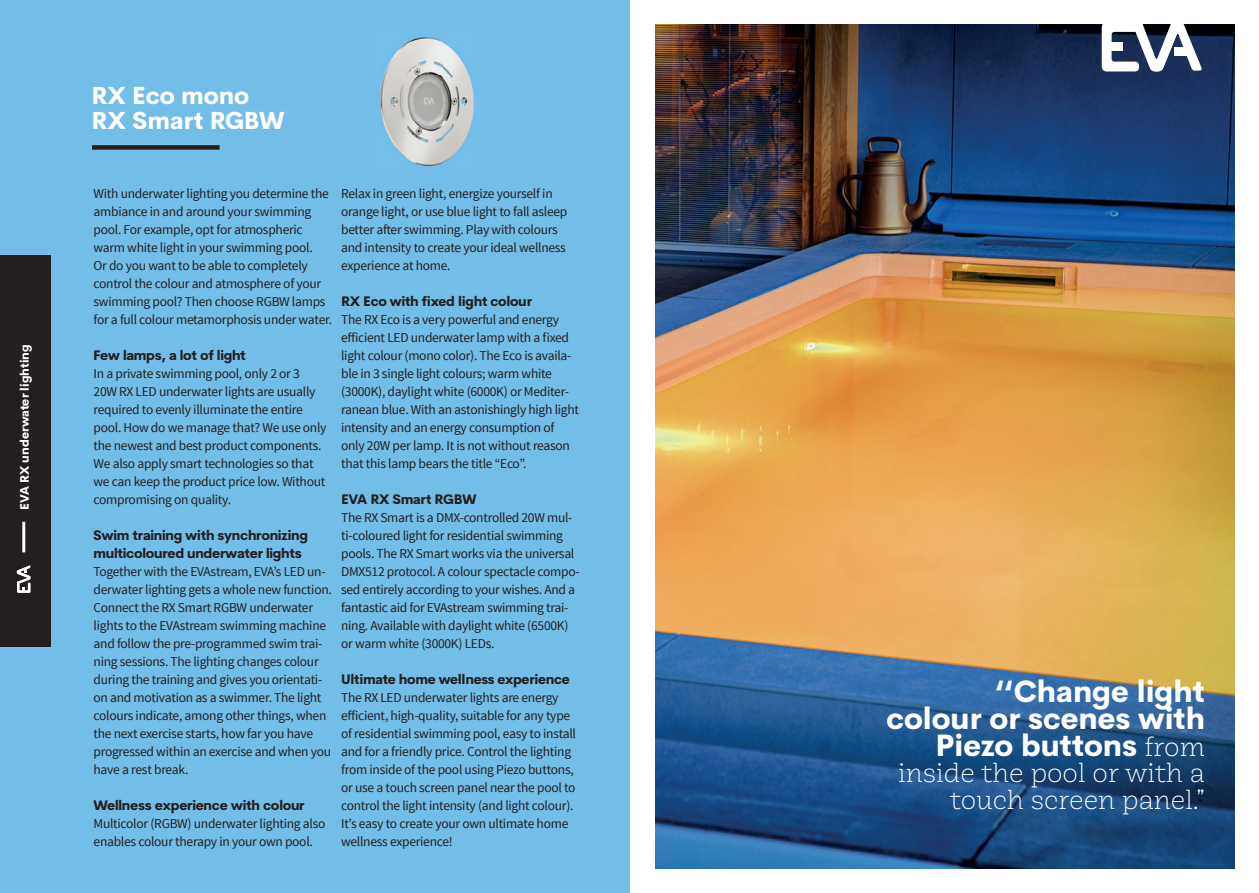
<style>
.page{position:relative;width:1259px;height:893px;background:#fff}
.page>*{position:absolute;margin:0;border:0;box-sizing:border-box;transform-origin:0 0}
.t1{font:800 30px/26.8px "Cerebri Sans";color:#fff;text-align:right}
.t2{font:200 26.1px/26.8px "Monroe";color:#fff;text-align:right}
.t3{font:800 24px/25.5px "Cerebri Sans";color:#fff}
.t4{font:13.5px/18px "Source Sans Pro";letter-spacing:-.02em;color:#231f20}
.t5{font:800 13.5px/18px "Cerebri Sans Pro";letter-spacing:-.02em;color:#231f20}
.t6{font:800 13.5px "Cerebri Sans";letter-spacing:-.02em;color:#231f20}
.t7{font:800 12px "Cerebri Sans";color:#fff}
.s1{font-family:"Monroe";font-weight:200;font-size:26.1px}
</style>
<div class="page">
<img style="left:655px;top:24px;width:579px;height:844px">
<div style="left:0;top:0;width:629px;height:893px;background:#73bde9"></div>
<div style="left:92px;top:145px;width:128px;height:5px;background:#231f20"></div>
<img style="left:380px;top:37px;width:94px;height:130px">
<svg style="left:1101px;top:24px;width:101px;height:48px"></svg>
<div style="left:1105px;top:42px;width:17px;height:9px;background:#fff"></div>
<div style="left:1174px;top:47px;width:17px;height:9px;background:#fff"></div>
<div style="left:0;top:255px;width:51px;height:391px;background:#231f20"></div>
<hr style="left:22px;top:522px;width:3px;height:30px;background:#fff">
<svg style="left:17px;top:565px;width:14px;height:28px"></svg>
<p class="t7" style="left:15px;top:510px;width:167px;rotate:-90deg">EVA RX underwater lighting</p>
<h3 class="t3" style="left:91px;top:80px;width:195px">RX Eco mono<br>RX Smart RGBW</h3>
<p class="t4" style="left:94px;top:185px;width:240px">With underwater lighting you determine the ambiance in and around your swimming pool. For example, opt for atmospheric warm white light in your swimming pool.<br>Or do you want to be able to completely control the colour and atmosphere of your swimming pool? Then choose RGBW lamps for a full colour metamorphosis under water.</p>
<p class="t5" style="left:94px;top:345px;width:154px">Few lamps, a lot of light</p>
<p class="t4" style="left:94px;top:365px;width:234px">In a private swimming pool, only 2 or 3<br>20W RX LED underwater lights are usually required to evenly illuminate the entire pool. How do we manage that? We use only the newest and best product components.<br>We also apply smart technologies so that we can keep the product price low. Without compromising on quality.</p>
<p class="t5" style="left:94px;top:525px;width:216px">Swim training with synchronizing multicoloured underwater lights</p>
<p class="t4" style="left:94px;top:563px;width:240px">Together with the EVAstream, EVA’s LED un&shy;derwater lighting gets a whole new function.<br>Connect the RX Smart RGBW underwater lights to the EVAstream swimming machine and follow the pre-programmed swim trai&shy;ning sessions. The lighting changes colour during the training and gives you orientati&shy;on and motivation as a swimmer. The light colours indicate, among other things, when the next exercise starts, how far you have progressed within an exercise and when you have a rest break.</p>
<p class="t5" style="left:94px;top:795px;width:213px">Wellness experience with colour</p>
<p class="t4" style="left:94px;top:815px;width:233px">Multicolor (RGBW) underwater lighting also enables colour therapy in your own pool.</p>
<p class="t4" style="left:341px;top:185px;width:228px">Relax in green light, energize yourself in orange light, or use blue light to fall asleep better after swimming. Play with colours and intensity to create your ideal wellness experience at home.</p>
<p class="t6" style="left:341px;top:290px;width:192px">RX Eco with fixed light colour</p>
<p class="t4" style="left:341px;top:311px;width:239px">The RX Eco is a very powerful and energy efficient LED underwater lamp with a fixed light colour (mono color). The Eco is availa&shy;ble in 3 single light colours; warm white (3000K), daylight white (6000K) or Mediter&shy;ranean blue. With an astonishingly high light intensity and an energy consumption of only 20W per lamp. It is not without reason that this lamp bears the title “Eco”.</p>
<p class="t6" style="left:341px;top:488px;width:137px">EVA RX Smart RGBW</p>
<p class="t4" style="left:341px;top:509px;width:240px">The RX Smart is a DMX-controlled 20W mul&shy;ti-coloured light for residential swimming pools. The RX Smart works via the universal DMX512 protocol. A colour spectacle compo&shy;sed entirely according to your wishes. And a fantastic aid for EVAstream swimming trai&shy;ning. Available with daylight white (6500K) or warm white (3000K) LEDs.</p>
<p class="t6" style="left:341px;top:668px;width:230px">Ultimate home wellness experience</p>
<p class="t4" style="left:341px;top:689px;width:236px">The RX LED underwater lights are energy efficient, high-quality, suitable for any type of residential swimming pool, easy to install and for a friendly price. Control the lighting from inside of the pool using Piezo buttons, or use a touch screen panel near the pool to control the light intensity (and light colour).<br>It’s easy to create your own ultimate home wellness experience!</p>
<h1 class="t1" style="left:886px;top:675px;width:320px">‘‘Change light<br>colour or scenes with<br>Piezo buttons <span class="s1">from</span></h1>
<h2 class="t2" style="left:898px;top:760px;width:308px">inside the pool or with a touch screen panel.”</h2>
</div>
